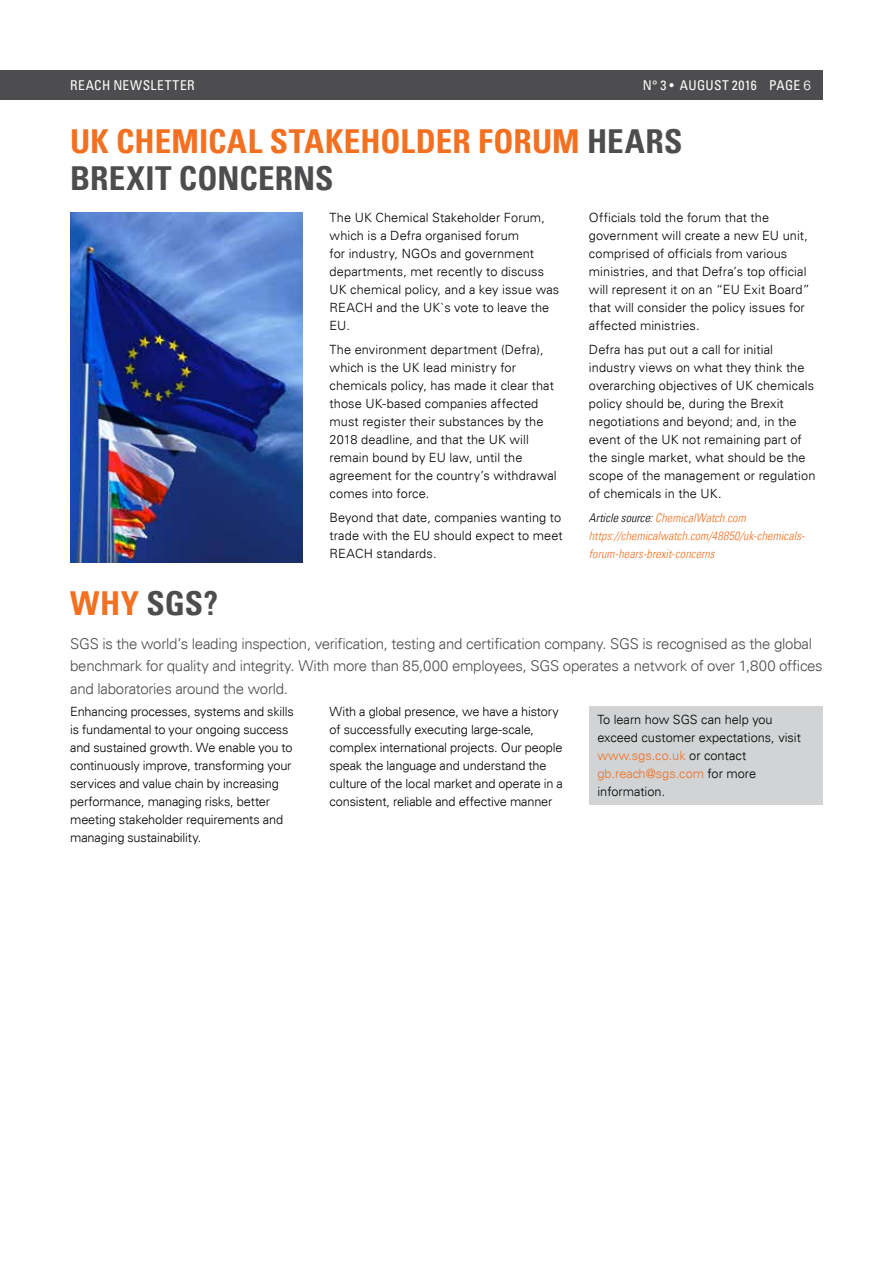
<style>
.page{position:relative;width:893px;height:1263px;background:#fff}
.page>*{position:absolute;margin:0;border:0;box-sizing:border-box;transform-origin:0 0}
.t1{font:700 condensed 33px/37.5px "Univers LT";letter-spacing:.005em;color:#f37021}
.t2{font:700 condensed 33px "Univers LT";letter-spacing:.01em;color:#4d4d4f}
.t3{font:300 15px/22.5px "Univers LT";letter-spacing:-.02em;color:#4d4d4f}
.t4{font:condensed 13.5px "Univers LT";letter-spacing:.025em;color:#fff}
.t5{font:300 12.75px/18px "Univers LT";letter-spacing:.005em;color:#000}
.t6{font:300 12.75px/18px "Univers LT";letter-spacing:-.015em;color:#000}
.t7{font:italic 300 condensed 12px/18px "Univers LT";letter-spacing:.01em;color:#f37021}
.s1{font-weight:300;font-stretch:normal}
.s2{color:#4d4d4f}
.s3{color:#f37021}
.s4{color:#000}
</style>
<div class="page">
<div style="left:0;top:70px;width:823px;height:30px;background:#4d4d4f"></div>
<img style="left:70px;top:213px;width:233px;height:350px">
<div style="left:589px;top:707px;width:234px;height:98px;background:#d1d3d4"></div>
<p class="t4" style="left:70px;top:77px;width:126px">REACH NEWSLETTER</p>
<p class="t4" style="left:643px;top:77px;width:170px">N° 3 • AUGUST 2016 PAGE <span class="s1">6</span></p>
<h1 class="t1" style="left:70px;top:122px;width:614px">UK CHEMICAL STAKEHOLDER FORUM <span class="s2">HEARS<br>BREXIT CONCERNS</span></h1>
<h1 class="t2" style="left:70px;top:583px;width:150px"><span class="s3">WHY</span> SGS?</h1>
<p class="t5" style="left:330px;top:208px;width:231px">The UK Chemical Stakeholder Forum, which is a Defra organised forum<br>for industry, NGOs and government departments, met recently to discuss<br>UK chemical policy, and a key issue was<br>REACH and the UK`s vote to leave the<br>EU.</p>
<p class="t5" style="left:330px;top:340px;width:229px">The environment department (Defra), which is the UK lead ministry for chemicals policy, has made it clear that those UK-based companies affected must register their substances by the 2018 deadline, and that the UK will remain bound by EU law, until the agreement for the country’s withdrawal comes into force.</p>
<p class="t5" style="left:330px;top:508px;width:235px">Beyond that date, companies wanting to trade with the EU should expect to meet<br>REACH standards.</p>
<p class="t5" style="left:589px;top:208px;width:222px">Officials told the forum that the government will create a new EU unit, comprised of officials from various ministries, and that Defra’s top official will represent it on an “EU Exit Board” that will consider the policy issues for affected ministries.</p>
<p class="t5" style="left:589px;top:340px;width:228px">Defra has put out a call for initial industry views on what they think the overarching objectives of UK chemicals policy should be, during the Brexit negotiations and beyond; and, in the event of the UK not remaining part of the single market, what should be the scope of the management or regulation of chemicals in the UK.</p>
<p class="t7" style="left:589px;top:508px;width:217px"><span class="s4">Article source:</span> ChemicalWatch.com https://chemicalwatch.com/48850/uk-chemicals&shy;forum-hears-brexit-concerns</p>
<p class="t3" style="left:70px;top:632px;width:754px">SGS is the world’s leading inspection, verification, testing and certification company. SGS is recognised as the global benchmark for quality and integrity. With more than 85,000 employees, SGS operates a network of over 1,800 offices and laboratories around the world.</p>
<p class="t5" style="left:597px;top:711px;width:205px">To learn how SGS can help you exceed customer expectations, visit <span class="s3">www.sgs.co.uk</span> or contact <span class="s3">gb.reach@sgs.com</span> for more information.</p>
<p class="t6" style="left:70px;top:702px;width:225px">Enhancing processes, systems and skills is fundamental to your ongoing success and sustained growth. We enable you to continuously improve, transforming your services and value chain by increasing performance, managing risks, better meeting stakeholder requirements and managing sustainability.</p>
<p class="t5" style="left:330px;top:702px;width:235px">With a global presence, we have a history of successfully executing large-scale, complex international projects. Our people speak the language and understand the culture of the local market and operate in a consistent, reliable and effective manner</p>
</div>
